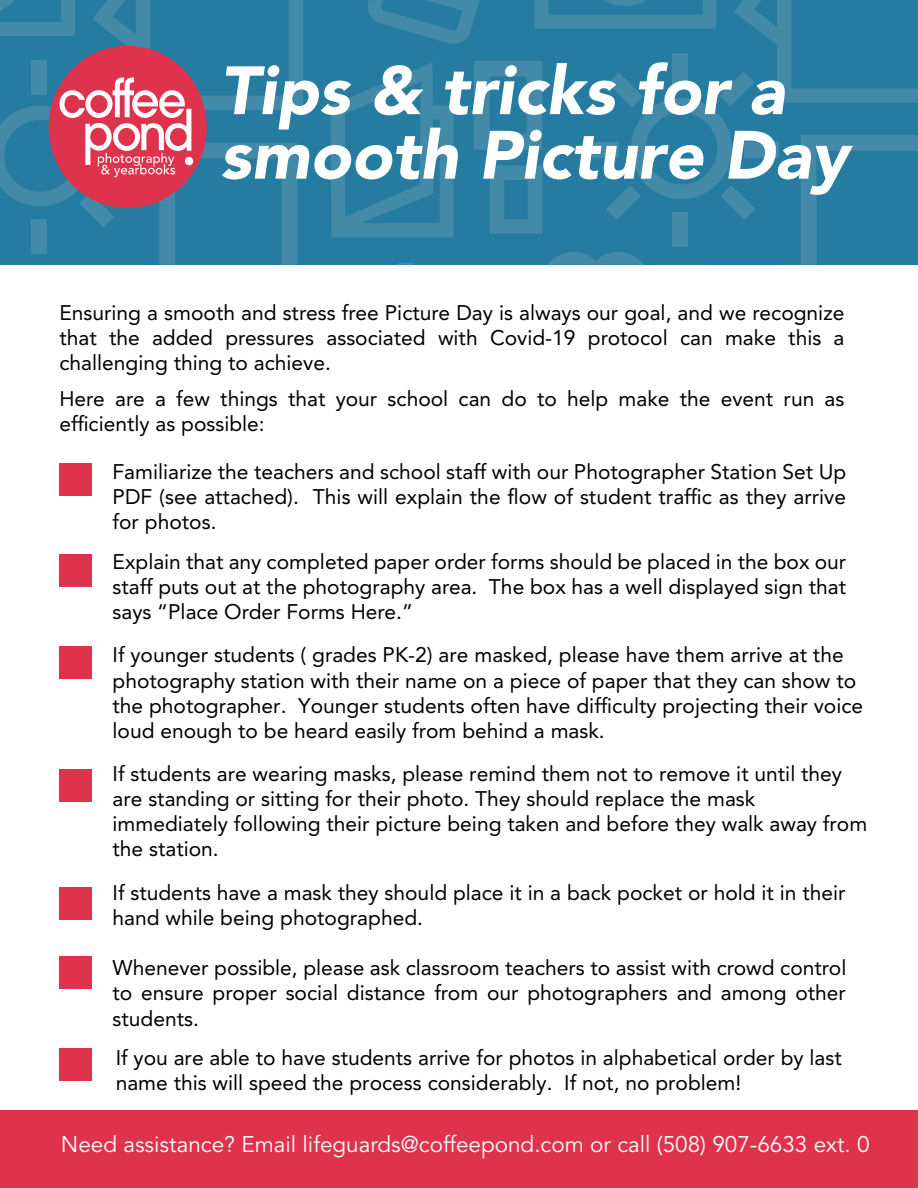
<style>
.page{position:relative;width:918px;height:1188px;background:#fff}
.page>*{position:absolute;margin:0;border:0;box-sizing:border-box;transform-origin:0 0}
.t1{font:italic 900 67.5px/64.5px "Avenir LT Std";color:#fff}
.t2{font:22.5px "Avenir LT Std";color:#fff}
.t3{font:21px/25.2px "Avenir LT Std";color:#000}
</style>
<div class="page">
<div style="left:0;top:0;width:918px;height:265px;background:#257ca0"></div>
<svg style="left:330px;top:0;width:588px;height:265px"></svg>
<svg style="left:0;top:0;width:303px;height:265px"></svg>
<div style="left:0;top:1110px;width:918px;height:78px;background:#df324c"></div>
<div style="left:59px;top:463px;width:33px;height:33px;background:#df324c"></div>
<div style="left:59px;top:554px;width:33px;height:33px;background:#df324c"></div>
<div style="left:59px;top:646px;width:33px;height:33px;background:#df324c"></div>
<div style="left:59px;top:769px;width:33px;height:33px;background:#df324c"></div>
<div style="left:59px;top:887px;width:33px;height:33px;background:#df324c"></div>
<div style="left:59px;top:956px;width:33px;height:33px;background:#df324c"></div>
<div style="left:59px;top:1048px;width:33px;height:33px;background:#df324c"></div>
<h1 class="t1" style="left:220px;top:59px;width:630px">Tips &amp; tricks for a smooth Picture Day</h1>
<p class="t3" style="left:59px;top:300px;width:787px;text-align:justify">Ensuring a smooth and stress free Picture Day is always our goal, and we recognize that the added pressures associated with Covid-19 protocol can make this a challenging thing to achieve.</p>
<p class="t3" style="left:59px;top:386px;width:787px">Here are a few things that your school can do to help make the event run as efficiently as possible:</p>
<p class="t3" style="left:113px;top:459px;width:735px;text-align:justify">Familiarize the teachers and school staff with our Photographer Station Set Up PDF (see attached). This will explain the flow of student traffic as they arrive for photos.</p>
<p class="t3" style="left:113px;top:549px;width:735px;text-align:justify">Explain that any completed paper order forms should be placed in the box our staff puts out at the photography area. The box has a well displayed sign that says “Place Order Forms Here.”</p>
<p class="t3" style="left:113px;top:643px;width:752px">If younger students ( grades PK-2) are masked, please have them arrive at the photography station with their name on a piece of paper that they can show to the photographer. Younger students often have difficulty projecting their voice loud enough to be heard easily from behind a mask.</p>
<p class="t3" style="left:113px;top:761px;width:756px">If students are wearing masks, please remind them not to remove it until they are standing or sitting for their photo. They should replace the mask immediately following their picture being taken and before they walk away from the station.</p>
<p class="t3" style="left:113px;top:880px;width:735px">If students have a mask they should place it in a back pocket or hold it in their hand while being photographed.</p>
<p class="t3" style="left:113px;top:956px;width:735px;text-align:justify">Whenever possible, please ask classroom teachers to assist with crowd control to ensure proper social distance from our photographers and among other students.</p>
<p class="t3" style="left:116px;top:1045px;width:728px">If you are able to have students arrive for photos in alphabetical order by last name this will speed the process considerably. If not, no problem!</p>
<p class="t2" style="left:61px;top:1131px;width:810px">Need assistance? Email lifeguards@coffeepond.com or call (508) 907-6633 ext. 0</p>
</div>
